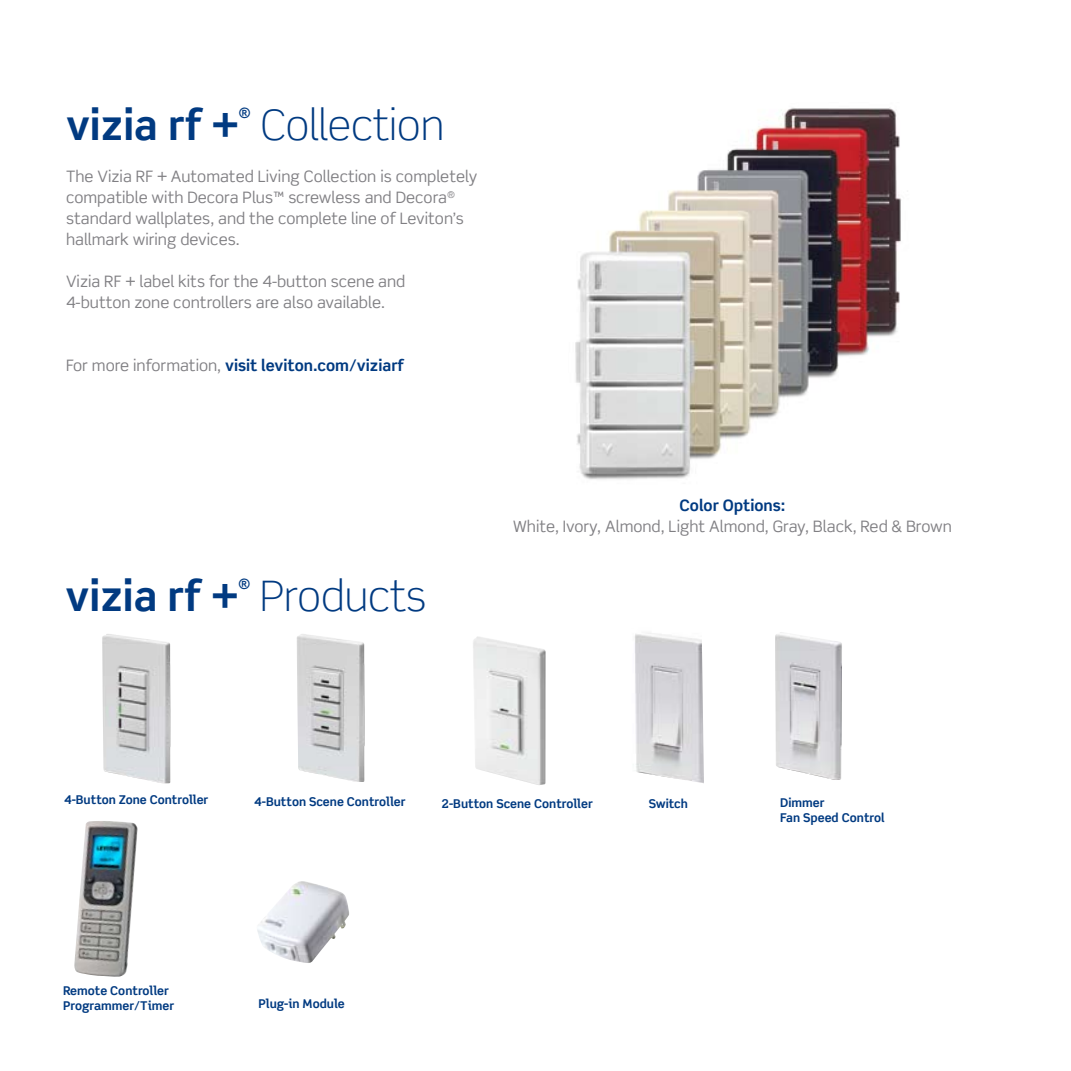
<style>
.page{position:relative;width:1071px;height:1071px;background:#fff}
.page>*{position:absolute;margin:0;border:0;box-sizing:border-box;transform-origin:0 0}
.t1{font:300 42px "Scene";color:#013a81}
.t2{font:700 42px "Scene";color:#013a81}
.t3{font:15.75px/21px "Scene";color:#807f83}
.t4{font:700 15.75px "Scene";color:#013a81}
.t5{font:700 14.35px "Scene";color:#013a81}
.t6{font:700 12.08px/14.5px "Scene Alt";color:#013a81}
.t7{font:700 12.08px/14.5px "Scene";color:#013a81}
.s1{font-family:"Scene Alt"}
.s2{font-weight:400;color:#807f83}
</style>
<div class="page">
<img style="left:473px;top:636px;width:73px;height:149px">
<img style="left:775px;top:632px;width:67px;height:148px">
<img style="left:297px;top:634px;width:68px;height:148px">
<img style="left:102px;top:634px;width:68px;height:150px">
<img style="left:635px;top:633px;width:69px;height:150px">
<img style="left:257px;top:881px;width:92px;height:82px">
<img style="left:74px;top:821px;width:64px;height:156px">
<img style="left:575px;top:108px;width:326px;height:372px">
<h1 class="t2" style="left:66px;top:99px;width:174px">vizia rf +</h1>
<p class="t5" style="left:239px;top:104px;width:14px">®</p>
<h1 class="t1" style="left:261px;top:100px;width:185px">Collection</h1>
<p class="t3" style="left:66px;top:166px;width:413px">The Vizia RF + Automated Living Collection is completely compatible with Decora Plus™ screwless and Decora<sup>® </sup>standard wallplates, and the complete line of Leviton’s hallmark wiring devices.</p>
<p class="t3" style="left:66px;top:271px;width:341px">Vizia RF + label kits for the <span class="s1">4</span>-button scene and<br><span class="s1">4</span>-button zone controllers are also available.</p>
<p class="t4" style="left:66px;top:356px;width:340px"><span class="s2">For more information,</span> visit leviton.com/viziarf</p>
<h1 class="t2" style="left:66px;top:570px;width:174px">vizia rf +</h1>
<p class="t5" style="left:238px;top:575px;width:14px">®</p>
<h1 class="t1" style="left:260px;top:571px;width:168px">Products</h1>
<p class="t4" style="left:680px;top:495px;width:107px">Color Options:</p>
<p class="t3" style="left:513px;top:516px;width:440px">White, Ivory, Almond, Light Almond, Gray, Black, Red &amp; Brown</p>
<p class="t6" style="left:64px;top:793px;width:146px">4-Button Zone Controller</p>
<p class="t6" style="left:254px;top:794px;width:153px">4-Button Scene Controller</p>
<p class="t6" style="left:442px;top:796px;width:153px">2-Button Scene Controller</p>
<p class="t7" style="left:649px;top:797px;width:41px">Switch</p>
<p class="t6" style="left:63px;top:983px;width:113px">Remote Controller<br>Programmer/Timer</p>
<p class="t6" style="left:258px;top:997px;width:88px">Plug-in Module</p>
<p class="t7" style="left:780px;top:795px;width:106px">Dimmer<br>Fan Speed Control</p>
</div>
